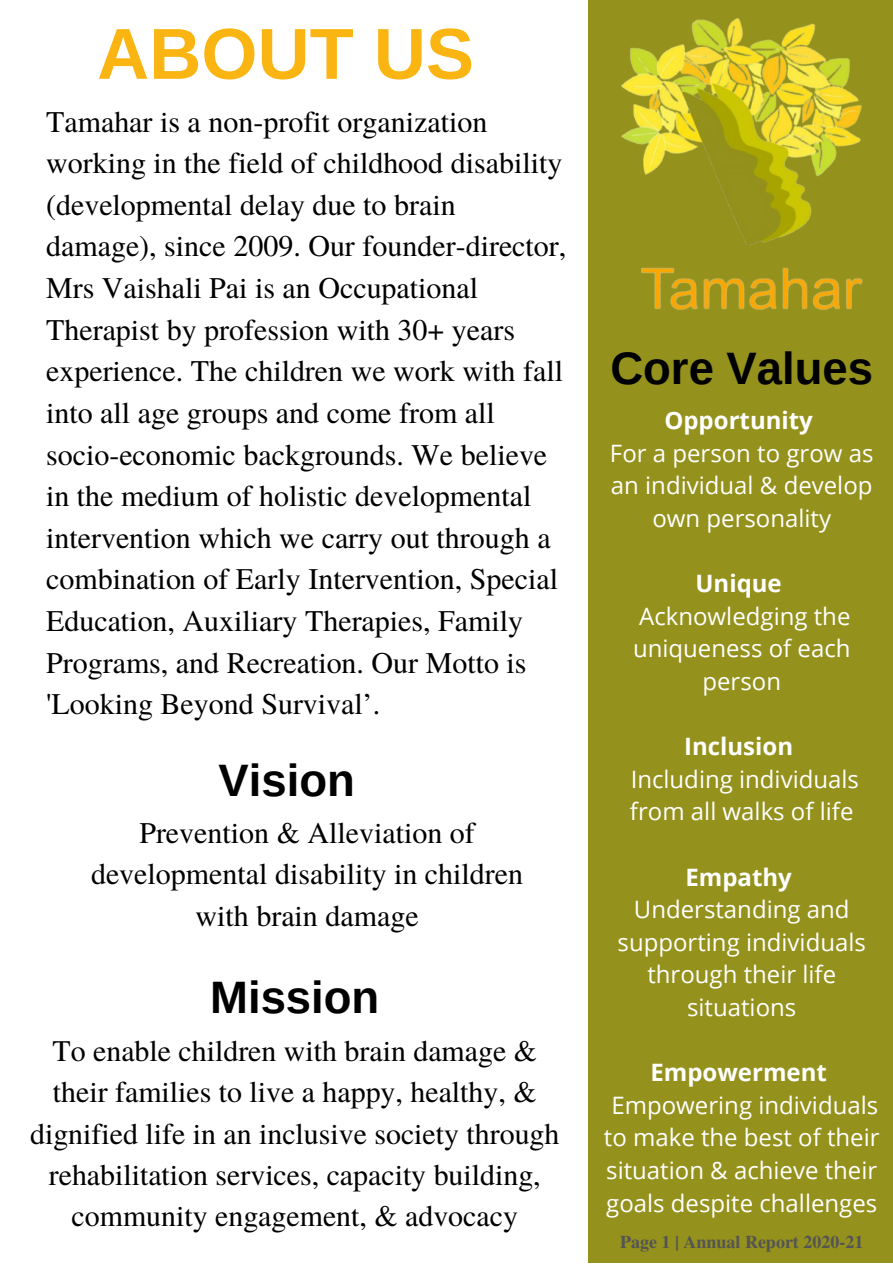
<style>
.page{position:relative;width:893px;height:1264px;background:#fff}
.page>*{position:absolute;margin:0;border:0;box-sizing:border-box;transform-origin:0 0}
.t1{font:700 72.15px "Arimo";color:#fab513}
.t2{font:700 45.45px "Arimo";color:#000}
.t3{font:30px/41.5px "Te X Gyre Termes";color:#000}
.t4{font:29.85px/41.2px "Te X Gyre Termes";color:#000;text-align:center}
.t5{font:24px/32.5px "Open Sans";color:#fff;text-align:center}
.t6{font:700 24px "Open Sans";color:#fff}
.t7{font:700 18px "Te X Gyre Termes";color:#545454}
</style>
<div class="page">
<div style="left:587px;top:0;width:305px;height:1262px;background:#94911c"></div>
<img style="left:621px;top:18px;width:242px;height:292px">
<h1 class="t1" style="left:97px;top:13px;width:378px">ABOUT US</h1>
<p class="t3" style="left:46px;top:99px;width:522px">Tamahar is a non-profit organization working in the field of childhood disability (developmental delay due to brain damage), since 2009. Our founder-director, Mrs Vaishali Pai is an Occupational Therapist by profession with 30+ years experience. The children we work with fall into all age groups and come from all socio-economic backgrounds. We believe in the medium of holistic developmental intervention which we carry out through a combination of Early Intervention, Special Education, Auxiliary Therapies, Family Programs, and Recreation. Our Motto is 'Looking Beyond Survival’.</p>
<h2 class="t2" style="left:218px;top:754px;width:138px">Vision</h2>
<p class="t3" style="left:91px;top:810px;width:433px;text-align:center">Prevention &amp; Alleviation of developmental disability in children with brain damage</p>
<h2 class="t2" style="left:210px;top:971px;width:171px">Mission</h2>
<p class="t4" style="left:30px;top:1028px;width:531px">To enable children with brain damage &amp; their families to live a happy, healthy, &amp; dignified life in an inclusive society through rehabilitation services, capacity building, community engagement, &amp; advocacy</p>
<h2 class="t2" style="left:610px;top:342px;width:264px">Core Values</h2>
<p class="t6" style="left:664px;top:403px;width:150px">Opportunity</p>
<p class="t5" style="left:610px;top:436px;width:265px">For a person to grow as an individual &amp; develop own personality</p>
<p class="t6" style="left:695px;top:566px;width:88px">Unique</p>
<p class="t5" style="left:633px;top:599px;width:219px">Acknowledging the uniqueness of each person</p>
<p class="t6" style="left:684px;top:729px;width:110px">Inclusion</p>
<p class="t5" style="left:630px;top:762px;width:230px;text-align:left">Including individuals from all walks of life</p>
<p class="t6" style="left:685px;top:859px;width:108px">Empathy</p>
<p class="t5" style="left:617px;top:892px;width:250px">Understanding and supporting individuals through their life situations</p>
<p class="t6" style="left:650px;top:1055px;width:178px">Empowerment</p>
<p class="t5" style="left:604px;top:1088px;width:277px">Empowering individuals to make the best of their situation &amp; achieve their goals despite challenges</p>
<p class="t7" style="left:620px;top:1228px;width:245px">Page 1 | Annual Report 2020-21</p>
</div>
